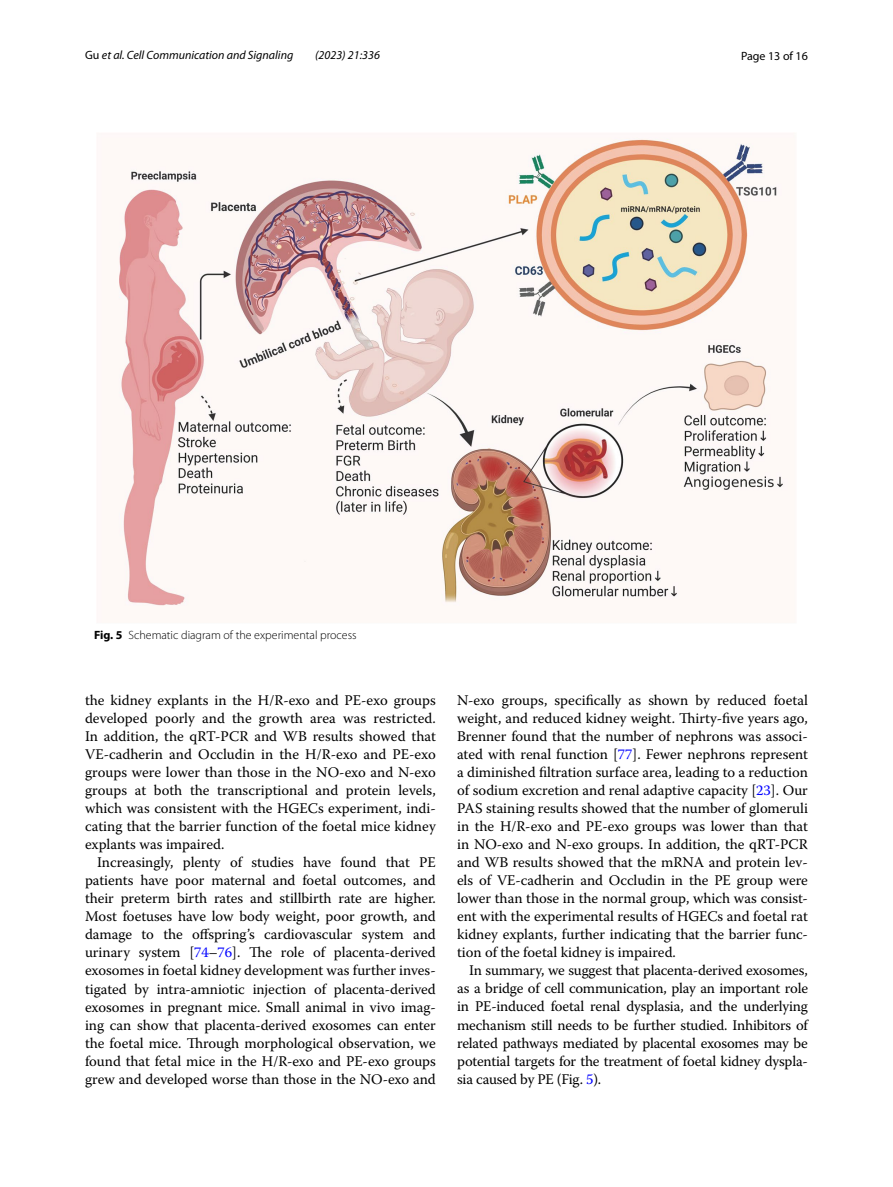
<style>
.page{position:relative;width:893px;height:1187px;background:#fff}
.page>*{position:absolute;margin:0;border:0;box-sizing:border-box;transform-origin:0 0}
.t1{font:14.7px/18px "Warnock Pro";letter-spacing:-.005em;color:#000;text-align:justify}
.t2{font:italic 12px "Myriad Pro";color:#000}
.t3{font:300 12px "Myriad Pro";color:#000}
.t4{font:12px "Myriad Pro";color:#000}
.s1{font-style:normal}
.s2{font-weight:700}
.s3{color:#00f}
</style>
<div class="page">
<img style="left:119px;top:138px;width:664px;height:468px">
<p class="t2" style="left:85px;top:48px;width:210px"><span class="s1">Gu</span> et al. Cell Communication and Signaling</p>
<p class="t2" style="left:315px;top:48px;width:66px">(2023) 21:336</p>
<p class="t4" style="left:741px;top:48px;width:68px">Page 13 of 16</p>
<p class="t3" style="left:94px;top:628px;width:264px"><span class="s2">Fig. 5</span> Schematic diagram of the experimental process</p>
<p class="t1" style="left:85px;top:691px;width:352px">the kidney explants in the H/R-exo and PE-exo groups developed poorly and the growth area was restricted.<br>In addition, the qRT-PCR and WB results showed that VE-cadherin and Occludin in the H/R-exo and PE-exo groups were lower than those in the NO-exo and N-exo groups at both the transcriptional and protein levels, which was consistent with the HGECs experiment, indi&shy;cating that the barrier function of the foetal mice kidney explants was impaired.</p>
<p class="t1" style="left:85px;top:853px;width:352px;text-indent:12px">Increasingly, plenty of studies have found that PE patients have poor maternal and foetal outcomes, and their preterm birth rates and stillbirth rate are higher.<br>Most foetuses have low body weight, poor growth, and damage to the offspring’s cardiovascular system and urinary system [<span class="s3">74</span>–<span class="s3">76</span>]. The role of placenta-derived exosomes in foetal kidney development was further inves&shy;tigated by intra-amniotic injection of placenta-derived exosomes in pregnant mice. Small animal in vivo imag&shy;ing can show that placenta-derived exosomes can enter the foetal mice. Through morphological observation, we found that fetal mice in the H/R-exo and PE-exo groups grew and developed worse than those in the NO-exo and</p>
<p class="t1" style="left:457px;top:691px;width:352px">N-exo groups, specifically as shown by reduced foetal weight, and reduced kidney weight. Thirty-five years ago, Brenner found that the number of nephrons was associ&shy;ated with renal function [<span class="s3">77</span>]. Fewer nephrons represent a diminished filtration surface area, leading to a reduction of sodium excretion and renal adaptive capacity [<span class="s3">23</span>]. Our PAS staining results showed that the number of glomeruli in the H/R-exo and PE-exo groups was lower than that in NO-exo and N-exo groups. In addition, the qRT-PCR and WB results showed that the mRNA and protein lev&shy;els of VE-cadherin and Occludin in the PE group were lower than those in the normal group, which was consist&shy;ent with the experimental results of HGECs and foetal rat kidney explants, further indicating that the barrier func&shy;tion of the foetal kidney is impaired.</p>
<p class="t1" style="left:457px;top:961px;width:352px;text-indent:12px">In summary, we suggest that placenta-derived exosomes, as a bridge of cell communication, play an important role in PE-induced foetal renal dysplasia, and the underlying mechanism still needs to be further studied. Inhibitors of related pathways mediated by placental exosomes may be potential targets for the treatment of foetal kidney dyspla&shy;sia caused by PE (Fig. <span class="s3">5</span>).</p>
</div>
